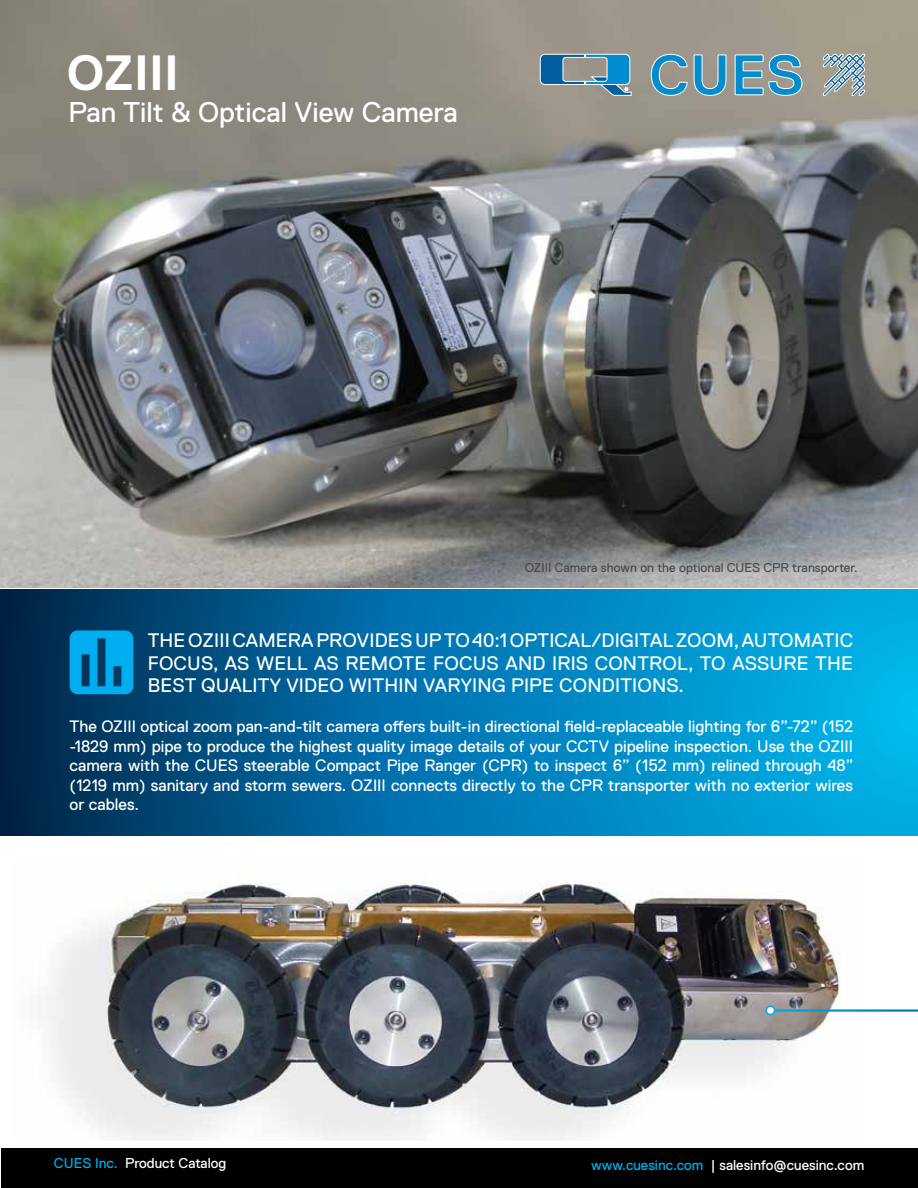
<style>
.page{position:relative;width:918px;height:1188px;background:#fff}
.page>*{position:absolute;margin:0;border:0;box-sizing:border-box;transform-origin:0 0}
.t1{font:700 57px "Replica Std";color:#008ccf}
.t2{font:700 56.25px "Replica Std";color:#008ccf}
.t3{font:700 49.5px "Replica Std";color:#fff}
.t4{font:28.5px "Replica Std";color:#fff}
.t5{font:19.5px/22.5px "Replica Std";letter-spacing:.01em;color:#fff;text-align:justify}
.t6{font:16.5px/19.5px "Replica Std";color:#fff;text-align:justify}
.t7{font:14.25px "Replica Std";color:#fff}
.t8{font:12.75px "Replica Std";color:#4a4a4d}
.s1{color:#00aeef}
.s2{color:#000}
</style>
<div class="page">
<div style="left:1px;top:1148px;width:917px;height:40px;background:#000"></div>
<svg style="left:1px;top:589px;width:917px;height:246px;background:#0075aa"></svg>
<img style="left:0;top:0;width:918px;height:588px">
<svg style="left:70px;top:630px;width:63px;height:64px;background:#0094d0"></svg>
<img style="left:46px;top:882px;width:795px;height:258px">
<hr style="left:771px;top:1009px;width:147px;height:3px;background:#fff">
<div style="left:766px;top:1006px;width:9px;height:9px;background:#fff;border-radius:50%"></div>
<div style="left:766px;top:1006px;width:9px;height:9px;border:2px solid #00aeef;border-radius:50%"></div>
<svg style="left:823px;top:54px;width:42px;height:42px;background:#9aadb5"></svg>
<svg style="left:540px;top:54px;width:94px;height:42px;background:#6792a8"></svg>
<svg style="left:651px;top:54px;width:37px;height:42px;background:#a8a298"></svg>
<svg style="left:694px;top:54px;width:33px;height:42px"></svg>
<svg style="left:735px;top:54px;width:67px;height:42px;background:#ada79d"></svg>
<h3 class="t3" style="left:67px;top:45px;width:113px">OZIII</h3>
<h3 class="t4" style="left:68px;top:96px;width:391px">Pan Tilt &amp; Optical View Camera</h3>
<h1 class="t1" style="left:649px;top:44px;width:157px">CUES</h1>
<h2 class="t2" style="left:692px;top:44px;width:42px">U</h2>
<p class="t8" style="left:525px;top:560px;width:335px">OZIII Camera shown on the optional CUES CPR transporter.</p>
<p class="t5" style="left:148px;top:629px;width:707px">THE OZIII CAMERA PROVIDES UP TO 40:1 OPTICAL/DIGITAL ZOOM, AUTOMATIC FOCUS, AS WELL AS REMOTE FOCUS AND IRIS CONTROL, TO ASSURE THE BEST QUALITY VIDEO WITHIN VARYING PIPE CONDITIONS.</p>
<p class="t6" style="left:70px;top:717px;width:785px">The OZIII optical zoom pan-and-tilt camera offers built-in directional field-replaceable lighting for 6”-72” (152 -1829 mm) pipe to produce the highest quality image details of your CCTV pipeline inspection. Use the OZIII camera with the CUES steerable Compact Pipe Ranger (CPR) to inspect 6” (152 mm) relined through 48” (1219 mm) sanitary and storm sewers. OZIII connects directly to the CPR transporter with no exterior wires or cables.</p>
<p class="t7" style="left:54px;top:1156px;width:174px"><span class="s1">CUES Inc.</span><span class="s2">,</span> Product Catalog</p>
<p class="t7" style="left:591px;top:1158px;width:275px"><span class="s1">www.cuesinc.com</span><span class="s2">,</span> | salesinfo@cuesinc.com</p>
</div>
